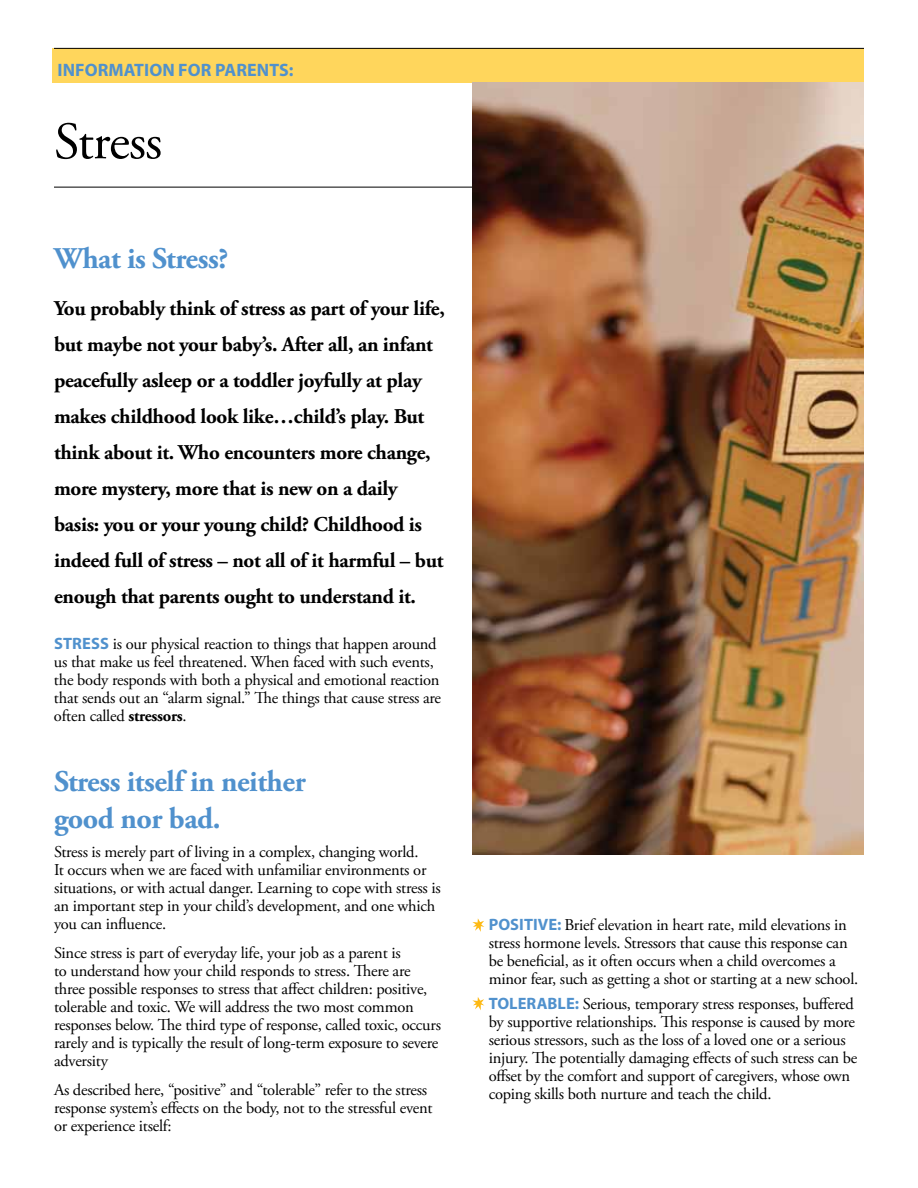
<style>
.page{position:relative;width:918px;height:1188px;background:#fff}
.page>*{position:absolute;margin:0;border:0;box-sizing:border-box;transform-origin:0 0}
.t1{font:52.5px "Adobe Garamond Pro";letter-spacing:-.015em;color:#000}
.t2{font:700 30px/37.5px "Adobe Garamond Pro";letter-spacing:-.015em;color:#5091cd}
.t3{font:700 21px/36px "Adobe Garamond Pro";letter-spacing:-.015em;color:#000}
.t4{font:700 18px "Myriad Pro";letter-spacing:.005em;color:#5091cd}
.t5{font:16.5px/18px "Adobe Garamond Pro";letter-spacing:-.015em;color:#000}
.s1{font-family:"Myriad Pro";font-weight:700;color:#5091cd}
.s2{font-weight:700}
</style>
<div class="page">
<svg style="left:473px;top:918px;width:11px;height:14px"></svg>
<svg style="left:473px;top:997px;width:11px;height:13px"></svg>
<div style="left:52px;top:48px;width:812px;height:34px;background:#ffd65c"></div>
<hr style="left:54px;top:48px;width:810px;height:1px;background:#000">
<hr style="left:54px;top:187px;width:810px;height:1px;background:#000">
<img style="left:472px;top:82px;width:392px;height:773px">
<p class="t4" style="left:58px;top:58px;width:237px">INFORMATION FOR PARENTS:</p>
<h1 class="t1" style="left:54px;top:110px;width:110px">Stress</h1>
<h2 class="t2" style="left:54px;top:241px;width:176px">What is Stress?</h2>
<p class="t3" style="left:54px;top:291px;width:392px">You probably think of stress as part of your life, but maybe not your baby’s. After all, an infant peacefully asleep or a toddler joyfully at play makes childhood look like…child’s play. But think about it. Who encounters more change, more mystery, more that is new on a daily basis: you or your young child? Childhood is indeed full of stress – not all of it harmful – but enough that parents ought to understand it.</p>
<p class="t5" style="left:54px;top:635px;width:389px"><span class="s1">STRESS</span> is our physical reaction to things that happen around us that make us feel threatened. When faced with such events, the body responds with both a physical and emotional reaction that sends out an “alarm signal.” The things that cause stress are often called <span class="s2">stressors</span>.</p>
<h2 class="t2" style="left:54px;top:763px;width:253px">Stress itself in neither good nor bad.</h2>
<p class="t5" style="left:54px;top:843px;width:388px">Stress is merely part of living in a complex, changing world.<br>It occurs when we are faced with unfamiliar environments or situations, or with actual danger. Learning to cope with stress is an important step in your child’s development, and one which you can influence.</p>
<p class="t5" style="left:54px;top:944px;width:389px">Since stress is part of everyday life, your job as a parent is<br>to understand how your child responds to stress. There are three possible responses to stress that affect children: positive, tolerable and toxic. We will address the two most common responses below. The third type of response, called toxic, occurs rarely and is typically the result of long-term exposure to severe adversity</p>
<p class="t5" style="left:54px;top:1081px;width:380px">As described here, “positive” and “tolerable” refer to the stress response system’s effects on the body, not to the stressful event or experience itself:</p>
<p class="t5" style="left:489px;top:917px;width:371px"><span class="s1">POSITIVE:</span> Brief elevation in heart rate, mild elevations in stress hormone levels. Stressors that cause this response can be beneficial, as it often occurs when a child overcomes a minor fear, such as getting a shot or starting at a new school.</p>
<p class="t5" style="left:489px;top:995px;width:370px"><span class="s1">TOLERABLE:</span> Serious, temporary stress responses, buffered by supportive relationships. This response is caused by more serious stressors, such as the loss of a loved one or a serious injury. The potentially damaging effects of such stress can be offset by the comfort and support of caregivers, whose own coping skills both nurture and teach the child.</p>
</div>
